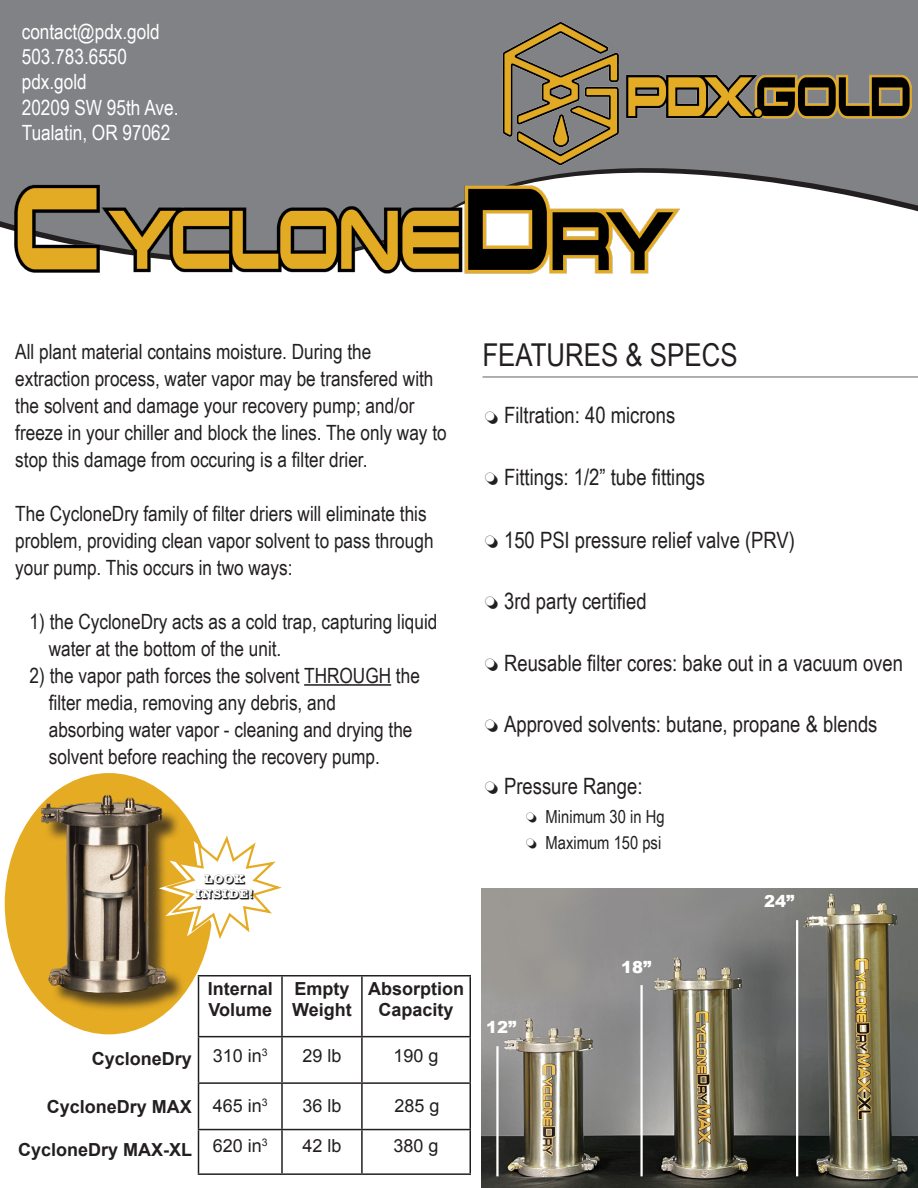
<style>
.page{position:relative;width:918px;height:1188px;background:#fff}
.page>*{position:absolute;margin:0;border:0;box-sizing:border-box;transform-origin:0 0}
.t1{font:31.5px "Arial Narrow";color:#231f20}
.t2{font:31.5px "Sutro Shaded Primary";color:#231f20}
.t3{font:25.5px "Sutro Shaded Primary";color:#231f20}
.t4{font:22.5px "Arial Narrow";color:#231f20}
.t5{font:21px/27px "Arial Narrow";color:#231f20}
.t6{font:21px "Arial Narrow";color:#fff}
.t7{font:700 18px "Arial";color:#231f20}
.t8{font:18px "Arial";color:#231f20}
.t9{font:18px "Arial Narrow";color:#231f20}
.t10{font:900 16.5px "Arial";color:#fff}
.t11{font:12px "Sutro Shaded Primary";color:#231f20;scale:.94 1}
.t12{font:10.5px "Arial";color:#231f20}
</style>
<div class="page">
<div style="left:0;top:0;width:918px;height:212px;background:#808285"></div>
<hr style="left:483px;top:376px;width:435px;height:2px;background:#939598">
<hr style="left:304px;top:684px;width:87px;height:2px;background:#231f20">
<img style="left:0;top:155px;width:696px;height:119px">
<img style="left:482px;top:889px;width:436px;height:299px">
<img style="left:498px;top:18px;width:420px;height:191px">
<div style="left:5px;top:773px;width:208px;height:261px;background:#e5ab23;border-radius:50%"></div>
<img style="left:22px;top:788px;width:168px;height:221px">
<hr style="left:496px;top:1046px;width:3px;height:130px;background:#fff">
<hr style="left:796px;top:920px;width:2px;height:256px;background:#fff">
<hr style="left:640px;top:985px;width:3px;height:191px;background:#fff">
<hr style="left:198px;top:975px;width:84px;height:1px;background:#231f20">
<hr style="left:198px;top:976px;width:1px;height:60px;background:#231f20">
<hr style="left:282px;top:975px;width:80px;height:1px;background:#231f20">
<hr style="left:281px;top:976px;width:2px;height:60px;background:#231f20">
<hr style="left:362px;top:975px;width:109px;height:1px;background:#231f20">
<hr style="left:361px;top:976px;width:2px;height:60px;background:#231f20">
<hr style="left:470px;top:976px;width:1px;height:60px;background:#231f20">
<hr style="left:198px;top:1036px;width:84px;height:1px;background:#231f20">
<hr style="left:198px;top:1037px;width:1px;height:45px;background:#231f20">
<hr style="left:282px;top:1036px;width:80px;height:1px;background:#231f20">
<hr style="left:281px;top:1037px;width:2px;height:45px;background:#231f20">
<hr style="left:362px;top:1036px;width:109px;height:1px;background:#231f20">
<hr style="left:361px;top:1037px;width:2px;height:45px;background:#231f20">
<hr style="left:470px;top:1037px;width:1px;height:45px;background:#231f20">
<hr style="left:198px;top:1082px;width:84px;height:2px;background:#231f20">
<hr style="left:198px;top:1084px;width:1px;height:45px;background:#231f20">
<hr style="left:282px;top:1082px;width:80px;height:2px;background:#231f20">
<hr style="left:281px;top:1084px;width:2px;height:45px;background:#231f20">
<hr style="left:362px;top:1082px;width:109px;height:2px;background:#231f20">
<hr style="left:361px;top:1084px;width:2px;height:45px;background:#231f20">
<hr style="left:470px;top:1084px;width:1px;height:45px;background:#231f20">
<hr style="left:198px;top:1129px;width:84px;height:1px;background:#231f20">
<hr style="left:198px;top:1130px;width:1px;height:43px;background:#231f20">
<hr style="left:282px;top:1129px;width:80px;height:1px;background:#231f20">
<hr style="left:281px;top:1130px;width:2px;height:43px;background:#231f20">
<hr style="left:362px;top:1129px;width:109px;height:1px;background:#231f20">
<hr style="left:361px;top:1130px;width:2px;height:43px;background:#231f20">
<hr style="left:470px;top:1130px;width:1px;height:43px;background:#231f20">
<hr style="left:198px;top:1173px;width:84px;height:2px;background:#231f20">
<hr style="left:282px;top:1173px;width:80px;height:2px;background:#231f20">
<hr style="left:362px;top:1173px;width:109px;height:2px;background:#231f20">
<svg style="left:151px;top:834px;width:131px;height:116px"></svg>
<p class="t6" style="left:22px;top:16px;width:140px">contact@pdx.gold</p>
<p class="t6" style="left:22px;top:41px;width:107px">503.783.6550</p>
<p class="t6" style="left:22px;top:67px;width:67px">pdx.gold</p>
<p class="t6" style="left:22px;top:92px;width:158px">20209 SW 95th Ave.</p>
<p class="t6" style="left:22px;top:117px;width:150px">Tualatin, OR 97062</p>
<p class="t5" style="left:15px;top:337px;width:358px">All plant material contains moisture. During the</p>
<p class="t5" style="left:15px;top:364px;width:433px">extraction process, water vapor may be transfered with the solvent and damage your recovery pump; and/or freeze in your chiller and block the lines. The only way to stop this damage from occuring is a filter drier.</p>
<p class="t5" style="left:15px;top:499px;width:420px">The CycloneDry family of filter driers will eliminate this problem, providing clean vapor solvent to pass through your pump. This occurs in two ways:</p>
<p class="t5" style="left:49px;top:607px;width:390px;text-indent:-19px">1) the CycloneDry acts as a cold trap, capturing liquid water at the bottom of the unit.</p>
<p class="t5" style="left:49px;top:661px;width:373px;text-indent:-19px">2) the vapor path forces the solvent THROUGH the filter media, removing any debris, and</p>
<p class="t5" style="left:49px;top:715px;width:365px">absorbing water vapor - cleaning and drying the solvent before reaching the recovery pump.</p>
<p class="t11" style="left:204px;top:872px;width:45px">LOOK</p>
<p class="t11" style="left:196px;top:887px;width:64px">INSIDE!</p>
<p class="t1" style="left:483px;top:332px;width:257px">FEATURES &amp; SPECS</p>
<p class="t4" style="left:504px;top:399px;width:173px">Filtration: 40 microns</p>
<p class="t2" style="left:483px;top:398px;width:20px">•</p>
<p class="t2" style="left:483px;top:459px;width:20px">•</p>
<p class="t4" style="left:504px;top:461px;width:203px">Fittings: 1/2” tube fittings</p>
<p class="t2" style="left:483px;top:522px;width:20px">•</p>
<p class="t4" style="left:504px;top:523px;width:292px">150 PSI pressure relief valve (PRV)</p>
<p class="t2" style="left:483px;top:583px;width:20px">•</p>
<p class="t4" style="left:504px;top:585px;width:144px">3rd party certified</p>
<p class="t2" style="left:483px;top:645px;width:20px">•</p>
<p class="t4" style="left:504px;top:646px;width:400px">Reusable filter cores: bake out in a vacuum oven</p>
<p class="t2" style="left:483px;top:707px;width:20px">•</p>
<p class="t4" style="left:504px;top:708px;width:375px">Approved solvents: butane, propane &amp; blends</p>
<p class="t2" style="left:483px;top:768px;width:20px">•</p>
<p class="t4" style="left:504px;top:770px;width:140px">Pressure Range:</p>
<p class="t3" style="left:524px;top:802px;width:16px">•</p>
<p class="t9" style="left:546px;top:804px;width:120px">Minimum 30 in Hg</p>
<p class="t3" style="left:524px;top:828px;width:16px">•</p>
<p class="t9" style="left:546px;top:830px;width:117px">Maximum 150 psi</p>
<p class="t10" style="left:764px;top:889px;width:32px">24”</p>
<p class="t7" style="left:92px;top:1047px;width:102px">CycloneDry</p>
<p class="t7" style="left:208px;top:977px;width:67px">Internal</p>
<p class="t7" style="left:208px;top:998px;width:65px">Volume</p>
<p class="t7" style="left:294px;top:977px;width:57px">Empty</p>
<p class="t7" style="left:292px;top:998px;width:61px">Weight</p>
<p class="t7" style="left:368px;top:977px;width:97px">Absorption</p>
<p class="t7" style="left:379px;top:998px;width:77px">Capacity</p>
<p class="t8" style="left:213px;top:1044px;width:56px">310 in<sup>3</sup></p>
<p class="t8" style="left:302px;top:1044px;width:41px">29 lb</p>
<p class="t8" style="left:394px;top:1044px;width:47px">190 g</p>
<p class="t12" style="left:262px;top:1095px;width:7px">3</p>
<p class="t7" style="left:47px;top:1095px;width:147px">CycloneDry MAX</p>
<p class="t8" style="left:213px;top:1094px;width:51px">465 in</p>
<p class="t8" style="left:302px;top:1094px;width:41px">36 lb</p>
<p class="t8" style="left:395px;top:1094px;width:47px">285 g</p>
<p class="t7" style="left:18px;top:1138px;width:176px">CycloneDry MAX-XL</p>
<p class="t8" style="left:213px;top:1134px;width:56px">620 in<sup>3</sup></p>
<p class="t8" style="left:302px;top:1134px;width:41px">42 lb</p>
<p class="t8" style="left:394px;top:1134px;width:47px">380 g</p>
<p class="t10" style="left:486px;top:1016px;width:32px">12”</p>
<p class="t10" style="left:621px;top:956px;width:32px">18”</p>
</div>
